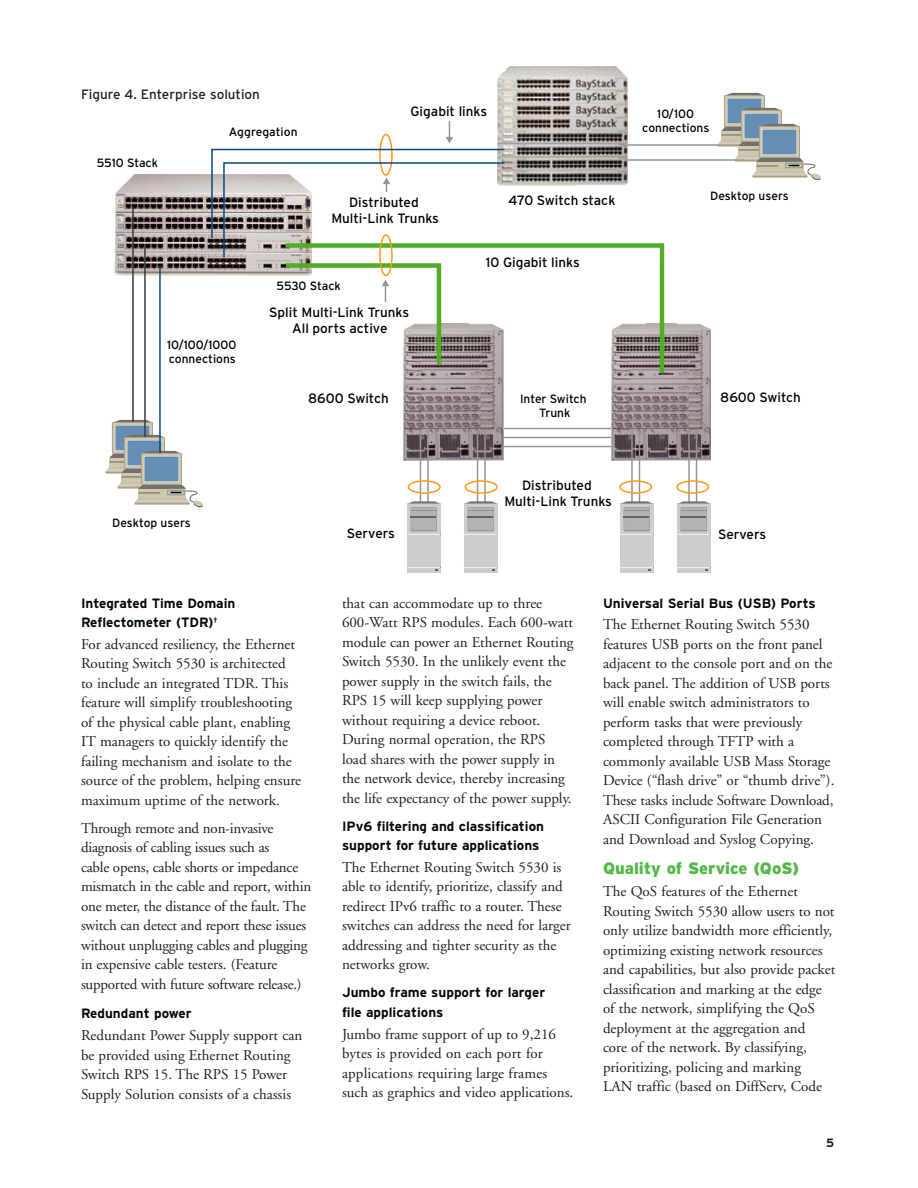
<style>
.page{position:relative;width:918px;height:1188px;background:#fff}
.page>*{position:absolute;margin:0;border:0;box-sizing:border-box;transform-origin:0 0}
.t1{font:900 16.5px "Interstate";color:#54b948}
.t2{font:15px/19.5px "Adobe Garamond";color:#231f20}
.t3{font:700 13.5px/19.5px "Interstate";color:#000c0a}
.t4{font:13.5px/16.2px "Interstate";color:#000;text-align:center}
.t5{font:13.5px "Interstate";color:#231f20}
.t6{font:12px/14.4px "Interstate";color:#000;text-align:center}
.t7{font:700 12px "Interstate";color:#231f20}
</style>
<div class="page">
<hr style="left:503px;top:428px;width:112px;height:1px;background:#949494">
<hr style="left:503px;top:437px;width:112px;height:1px;background:#949494">
<hr style="left:503px;top:446px;width:112px;height:1px;background:#949494">
<img style="left:498px;top:67px;width:130px;height:118px">
<img style="left:404px;top:373px;width:100px;height:87px">
<img style="left:611px;top:323px;width:100px;height:137px">
<hr style="left:631px;top:430px;width:2px;height:96px;background:#949494">
<hr style="left:639px;top:430px;width:1px;height:96px;background:#949494">
<hr style="left:688px;top:430px;width:2px;height:96px;background:#949494">
<hr style="left:696px;top:430px;width:1px;height:96px;background:#949494">
<svg style="left:619px;top:480px;width:91px;height:15px"></svg>
<hr style="left:420px;top:430px;width:1px;height:96px;background:#949494">
<hr style="left:427px;top:430px;width:2px;height:96px;background:#949494">
<hr style="left:477px;top:430px;width:1px;height:96px;background:#949494">
<hr style="left:484px;top:430px;width:2px;height:96px;background:#949494">
<svg style="left:407px;top:480px;width:91px;height:15px"></svg>
<img style="left:114px;top:174px;width:96px;height:101px">
<svg style="left:403px;top:243px;width:261px;height:130px"></svg>
<hr style="left:627px;top:144px;width:117px;height:2px;background:#949494">
<hr style="left:627px;top:159px;width:117px;height:2px;background:#949494">
<svg style="left:717px;top:93px;width:104px;height:88px"></svg>
<svg style="left:210px;top:121px;width:296px;height:244px"></svg>
<div style="left:620px;top:504px;width:33px;height:69px;background:#cdcdcd"></div>
<hr style="left:620px;top:535px;width:33px;height:1px;background:#949494">
<hr style="left:619px;top:534px;width:34px;height:1px;background:#eee">
<hr style="left:619px;top:567px;width:34px;height:1px;background:#eee">
<svg style="left:621px;top:501px;width:32px;height:31px"></svg>
<div style="left:677px;top:504px;width:33px;height:69px;background:#cdcdcd"></div>
<hr style="left:677px;top:535px;width:33px;height:1px;background:#949494">
<hr style="left:676px;top:534px;width:34px;height:1px;background:#eee">
<hr style="left:676px;top:567px;width:34px;height:1px;background:#eee">
<svg style="left:678px;top:501px;width:32px;height:31px"></svg>
<div style="left:407px;top:504px;width:33px;height:69px;background:#cdcdcd"></div>
<hr style="left:407px;top:535px;width:33px;height:1px;background:#949494">
<hr style="left:406px;top:534px;width:34px;height:1px;background:#eee">
<hr style="left:406px;top:567px;width:34px;height:1px;background:#eee">
<svg style="left:408px;top:501px;width:32px;height:31px"></svg>
<div style="left:464px;top:504px;width:33px;height:69px;background:#cdcdcd"></div>
<hr style="left:464px;top:535px;width:33px;height:1px;background:#949494">
<hr style="left:463px;top:534px;width:34px;height:1px;background:#eee">
<hr style="left:463px;top:567px;width:34px;height:1px;background:#eee">
<svg style="left:465px;top:501px;width:32px;height:31px"></svg>
<svg style="left:105px;top:420px;width:98px;height:88px"></svg>
<hr style="left:144px;top:244px;width:2px;height:193px;background:#3b3b3b">
<hr style="left:132px;top:207px;width:2px;height:215px;background:#3b3b3b">
<hr style="left:159px;top:266px;width:2px;height:187px;background:#084887">
<p class="t5" style="left:81px;top:89px;width:181px">Figure 4. Enterprise solution</p>
<p class="t6" style="left:97px;top:157px;width:63px">5510 Stack</p>
<p class="t6" style="left:229px;top:125px;width:70px">Aggregation</p>
<p class="t4" style="left:411px;top:105px;width:78px">Gigabit links</p>
<p class="t4" style="left:331px;top:196px;width:109px">Distributed<br>Multi-Link Trunks</p>
<p class="t4" style="left:508px;top:194px;width:109px">470 Switch stack</p>
<p class="t4" style="left:486px;top:256px;width:95px">10 Gigabit links</p>
<p class="t6" style="left:277px;top:280px;width:66px">5530 Stack</p>
<p class="t6" style="left:167px;top:339px;width:71px;text-align:left">10/100/1000 connections</p>
<p class="t4" style="left:269px;top:306px;width:142px">Split Multi-Link Trunks<br>All ports active</p>
<p class="t6" style="left:642px;top:107px;width:69px">10/100 connections</p>
<p class="t6" style="left:710px;top:189px;width:80px">Desktop users</p>
<p class="t4" style="left:308px;top:392px;width:82px">8600 Switch</p>
<p class="t4" style="left:720px;top:390px;width:82px">8600 Switch</p>
<p class="t6" style="left:520px;top:393px;width:68px">Inter Switch<br>Trunk</p>
<p class="t6" style="left:112px;top:517px;width:80px">Desktop users</p>
<p class="t3" style="left:81px;top:594px;width:156px">Integrated Time Domain<br>Reflectometer (TDR)<sup>†</sup></p>
<p class="t2" style="left:81px;top:636px;width:222px">For advanced resiliency, the Ethernet Routing Switch 5530 is architected to include an integrated TDR. This feature will simplify troubleshooting of the physical cable plant, enabling IT managers to quickly identify the failing mechanism and isolate to the source of the problem, helping ensure maximum uptime of the network.</p>
<p class="t2" style="left:81px;top:820px;width:232px">Through remote and non-invasive diagnosis of cabling issues such as<br>cable opens, cable shorts or impedance mismatch in the cable and report, within one meter, the distance of the fault. The switch can detect and report these issues without unplugging cables and plugging in expensive cable testers. (Feature supported with future software release.)</p>
<p class="t3" style="left:81px;top:1005px;width:112px">Redundant power</p>
<p class="t2" style="left:81px;top:1027px;width:223px">Redundant Power Supply support can be provided using Ethernet Routing Switch RPS 15. The RPS 15 Power Supply Solution consists of a chassis</p>
<p class="t4" style="left:504px;top:478px;width:109px">Distributed<br>Multi-Link Trunks</p>
<p class="t4" style="left:347px;top:526px;width:50px">Servers</p>
<p class="t4" style="left:718px;top:528px;width:50px">Servers</p>
<p class="t2" style="left:342px;top:594px;width:233px">that can accommodate up to three 600-Watt RPS modules. Each 600-watt module can power an Ethernet Routing Switch 5530. In the unlikely event the power supply in the switch fails, the RPS 15 will keep supplying power without requiring a device reboot.<br>During normal operation, the RPS load shares with the power supply in the network device, thereby increasing the life expectancy of the power supply.</p>
<p class="t3" style="left:342px;top:817px;width:204px">IPv6 filtering and classification support for future applications</p>
<p class="t2" style="left:342px;top:859px;width:230px">The Ethernet Routing Switch 5530 is able to identify, prioritize, classify and redirect IPv6 traffic to a router. These switches can address the need for larger addressing and tighter security as the networks grow.</p>
<p class="t3" style="left:342px;top:984px;width:205px">Jumbo frame support for larger file applications</p>
<p class="t2" style="left:342px;top:1025px;width:233px">Jumbo frame support of up to 9,216 bytes is provided on each port for applications requiring large frames such as graphics and video applications.</p>
<p class="t3" style="left:603px;top:594px;width:214px">Universal Serial Bus (USB) Ports</p>
<p class="t2" style="left:603px;top:616px;width:233px">The Ethernet Routing Switch 5530 features USB ports on the front panel adjacent to the console port and on the back panel. The addition of USB ports will enable switch administrators to perform tasks that were previously completed through TFTP with a commonly available USB Mass Storage Device (“flash drive” or “thumb drive”).<br>These tasks include Software Download, ASCII Configuration File Generation and Download and Syslog Copying.</p>
<p class="t1" style="left:603px;top:862px;width:198px">Quality of Service (QoS)</p>
<p class="t2" style="left:603px;top:883px;width:234px">The QoS features of the Ethernet Routing Switch 5530 allow users to not only utilize bandwidth more efficiently, optimizing existing network resources and capabilities, but also provide packet classification and marking at the edge of the network, simplifying the QoS deployment at the aggregation and<br>core of the network. By classifying, prioritizing, policing and marking<br>LAN traffic (based on DiffServ, Code</p>
<p class="t7" style="left:826px;top:1138px;width:10px">5</p>
</div>
